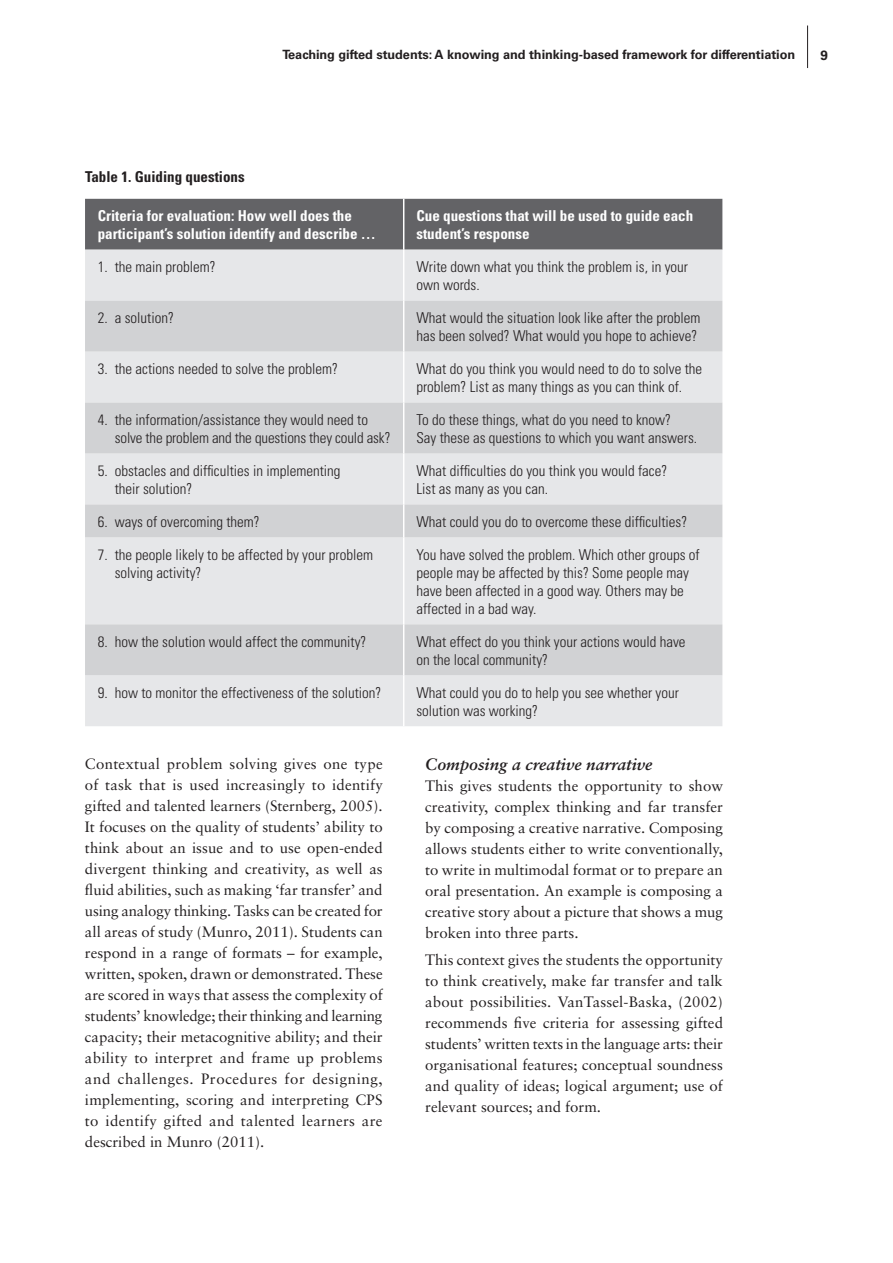
<style>
.page{position:relative;width:893px;height:1263px;background:#fff}
.page>*{position:absolute;margin:0;border:0;box-sizing:border-box;transform-origin:0 0}
.t1{font:italic 700 16.5px "Sabon";color:#231f20}
.t2{font:15px/21px "Sabon";color:#231f20;text-align:justify}
.t3{font:300 condensed 15px/18px "Univers";color:#231f20}
.t4{font:700 condensed 15px/18px "Univers";color:#fff}
.t5{font:700 condensed 15px "Univers";color:#231f20}
.t6{font:700 13.5px "Univers";color:#231f20}
.t7{font:700 12.75px "Univers";letter-spacing:-.005em;color:#231f20}
</style>
<div class="page">
<hr style="left:807px;top:26px;width:1px;height:42px;background:#231f20">
<div style="left:85px;top:199px;width:637px;height:51px;background:#636366"></div>
<div style="left:85px;top:250px;width:637px;height:476px;background:#e6e7e9"></div>
<svg style="left:85px;top:301px;width:637px;height:374px;background:#dbdcde"></svg>
<hr style="left:403px;top:199px;width:1px;height:51px;background:#fff">
<hr style="left:403px;top:250px;width:1px;height:51px;background:#fff">
<hr style="left:403px;top:301px;width:1px;height:51px;background:#fff">
<hr style="left:403px;top:352px;width:1px;height:50px;background:#fff">
<hr style="left:403px;top:402px;width:1px;height:51px;background:#fff">
<hr style="left:403px;top:453px;width:1px;height:51px;background:#fff">
<hr style="left:403px;top:504px;width:1px;height:33px;background:#fff">
<hr style="left:403px;top:537px;width:1px;height:87px;background:#fff">
<hr style="left:403px;top:624px;width:1px;height:51px;background:#fff">
<hr style="left:403px;top:675px;width:1px;height:51px;background:#fff">
<p class="t7" style="left:282px;top:47px;width:514px">Teaching gifted students: A knowing and thinking-based framework for differentiation</p>
<p class="t6" style="left:820px;top:47px;width:9px">9</p>
<p class="t5" style="left:85px;top:167px;width:161px">Table 1. Guiding questions</p>
<p class="t4" style="left:98px;top:206px;width:280px">Criteria for evaluation: How well does the participant’s solution identify and describe …</p>
<p class="t4" style="left:416px;top:206px;width:278px">Cue questions that will be used to guide each student’s response</p>
<p class="t3" style="left:98px;top:257px;width:119px">1. the main problem?</p>
<p class="t3" style="left:416px;top:257px;width:273px">Write down what you think the problem is, in your own words.</p>
<p class="t3" style="left:98px;top:308px;width:78px">2. a solution?</p>
<p class="t3" style="left:416px;top:308px;width:286px">What would the situation look like after the problem has been solved? What would you hope to achieve?</p>
<p class="t3" style="left:98px;top:359px;width:242px">3. the actions needed to solve the problem?</p>
<p class="t3" style="left:416px;top:359px;width:287px">What do you think you would need to do to solve the problem? List as many things as you can think of.</p>
<p class="t3" style="left:115px;top:410px;width:277px;text-indent:-17px">4. the information/assistance they would need to solve the problem and the questions they could ask?</p>
<p class="t3" style="left:416px;top:410px;width:282px">To do these things, what do you need to know?<br>Say these as questions to which you want answers.</p>
<p class="t3" style="left:115px;top:461px;width:227px;text-indent:-17px">5. obstacles and difficulties in implementing their solution?</p>
<p class="t3" style="left:416px;top:461px;width:252px">What difficulties do you think you would face?<br>List as many as you can.</p>
<p class="t3" style="left:98px;top:512px;width:163px">6. ways of overcoming them?</p>
<p class="t3" style="left:416px;top:512px;width:272px">What could you do to overcome these difficulties?</p>
<p class="t3" style="left:115px;top:545px;width:260px;text-indent:-17px">7. the people likely to be affected by your problem solving activity?</p>
<p class="t3" style="left:416px;top:545px;width:285px">You have solved the problem. Which other groups of people may be affected by this? Some people may have been affected in a good way. Others may be affected in a bad way.</p>
<p class="t3" style="left:98px;top:632px;width:270px">8. how the solution would affect the community?</p>
<p class="t3" style="left:416px;top:632px;width:271px">What effect do you think your actions would have on the local community?</p>
<p class="t3" style="left:98px;top:683px;width:285px">9. how to monitor the effectiveness of the solution?</p>
<p class="t3" style="left:416px;top:683px;width:264px">What could you do to help you see whether your solution was working?</p>
<p class="t2" style="left:85px;top:753px;width:299px">Contextual problem solving gives one type of task that is used increasingly to identify gifted and talented learners (Sternberg, 2005).<br>It focuses on the quality of students’ ability to think about an issue and to use open-ended divergent thinking and creativity, as well as fluid abilities, such as making ‘far transfer’ and using analogy thinking. Tasks can be created for all areas of study (Munro, 2011). Students can respond in a range of formats – for example, written, spoken, drawn or demonstrated. These are scored in ways that assess the complexity of students’ knowledge; their thinking and learning capacity; their metacognitive ability; and their ability to interpret and frame up problems and challenges. Procedures for designing, implementing, scoring and interpreting CPS to identify gifted and talented learners are described in Munro (2011).</p>
<p class="t1" style="left:425px;top:754px;width:229px">Composing a creative narrative</p>
<p class="t2" style="left:425px;top:775px;width:299px">This gives students the opportunity to show creativity, complex thinking and far transfer by composing a creative narrative. Composing allows students either to write conventionally, to write in multimodal format or to prepare an oral presentation. An example is composing a creative story about a picture that shows a mug broken into three parts.</p>
<p class="t2" style="left:425px;top:949px;width:299px">This context gives the students the opportunity to think creatively, make far transfer and talk about possibilities. VanTassel-Baska, (2002) recommends five criteria for assessing gifted students’ written texts in the language arts: their organisational features; conceptual soundness and quality of ideas; logical argument; use of relevant sources; and form.</p>
</div>
